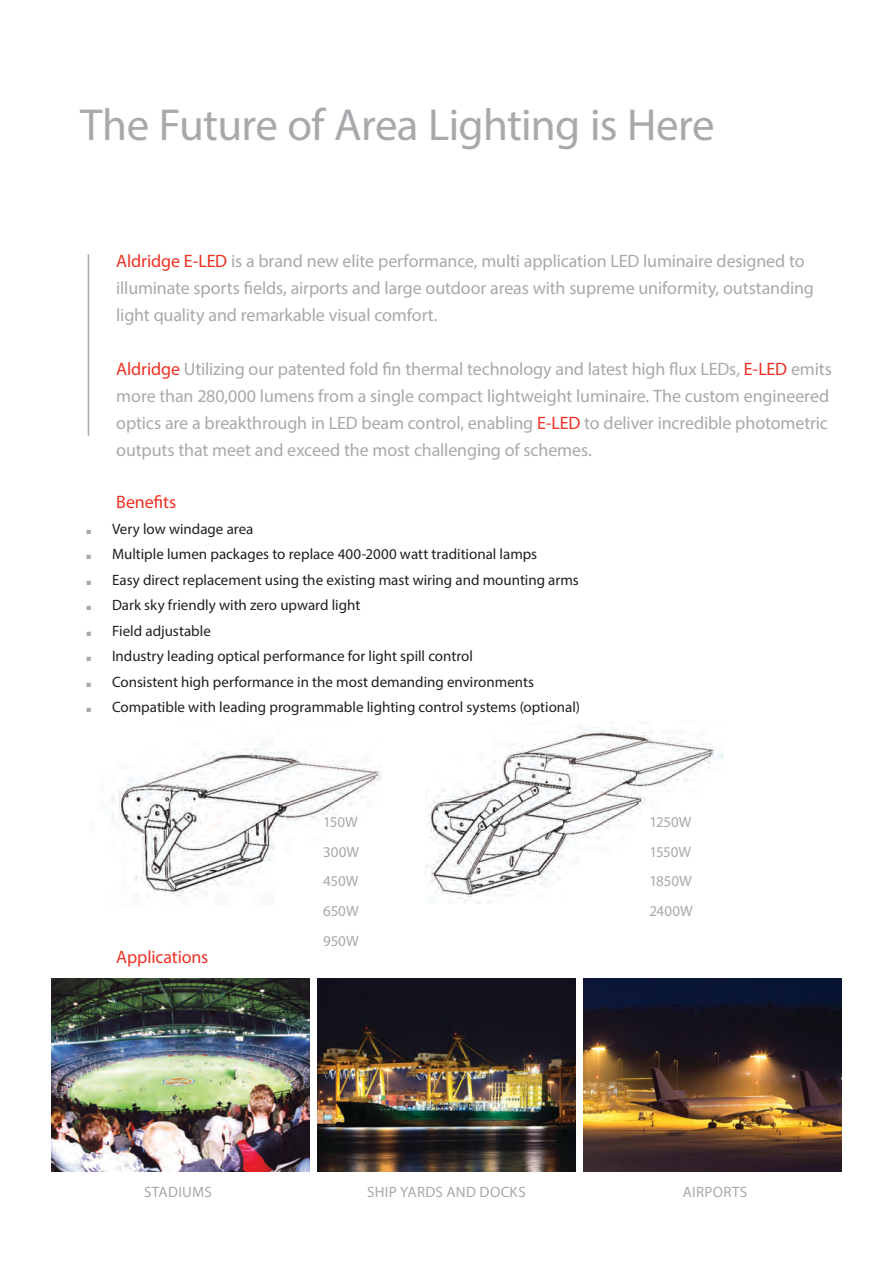
<style>
.page{position:relative;width:893px;height:1263px;background:#fff}
.page>*{position:absolute;margin:0;border:0;box-sizing:border-box;transform-origin:0 0}
.t1{font:45px "Myriad Pro";letter-spacing:-.015em;color:#a7a9ac}
.t2{font:18px/27px "Myriad Pro";letter-spacing:-.01em;color:#a7a9ac}
.t3{font:18px "Myriad Pro";letter-spacing:-.005em;color:#ee3224}
.t4{font:15px "Myriad Pro";color:#231f20}
.sub_heading{font:15px "Myriad Pro";letter-spacing:.005em;color:#a7a9ac}
.sub_heading-2{font:15px "Myriad Pro";letter-spacing:.025em;color:#a7a9ac}
.s1{color:#ee3224}
.s2{font-family:"DIN2014";font-weight:700;font-size:27px;color:#a7a9ac}
</style>
<div class="page">
<hr style="left:88px;top:254px;width:1px;height:182px;background:#a7a9ac">
<img style="left:110px;top:743px;width:272px;height:153px">
<img style="left:425px;top:726px;width:298px;height:177px">
<img style="left:52px;top:978px;width:257px;height:194px">
<img style="left:318px;top:978px;width:257px;height:194px">
<img style="left:584px;top:978px;width:257px;height:194px">
<p class="t1" style="left:80px;top:97px;width:636px">The Future of Area Lighting is Here</p>
<p class="t2" style="left:116px;top:247px;width:699px"><span class="s1">Aldridge E-LED</span> is a brand new elite performance, multi application LED luminaire designed to illuminate sports fields, airports and large outdoor areas with supreme uniformity, outstanding light quality and remarkable visual comfort.</p>
<p class="t2" style="left:116px;top:355px;width:717px"><span class="s1">Aldridge</span> Utilizing our patented fold fin thermal technology and latest high flux LEDs, <span class="s1">E-LED</span> emits more than 280,000 lumens from a single compact lightweight luminaire. The custom engineered optics are a breakthrough in LED beam control, enabling <span class="s1">E-LED</span> to deliver incredible photometric outputs that meet and exceed the most challenging of schemes.</p>
<p class="t3" style="left:116px;top:491px;width:61px">Benefits</p>
<p class="t4" style="left:85px;top:520px;width:170px"><span class="s2">.</span> Very low windage area</p>
<p class="t4" style="left:85px;top:545px;width:454px"><span class="s2">.</span> Multiple lumen packages to replace 400-2000 watt traditional lamps</p>
<p class="t4" style="left:85px;top:571px;width:495px"><span class="s2">.</span> Easy direct replacement using the existing mast wiring and mounting arms</p>
<p class="t4" style="left:85px;top:596px;width:277px"><span class="s2">.</span> Dark sky friendly with zero upward light</p>
<p class="t4" style="left:85px;top:622px;width:127px"><span class="s2">.</span> Field adjustable</p>
<p class="t4" style="left:85px;top:647px;width:389px"><span class="s2">.</span> Industry leading optical performance for light spill control</p>
<p class="t4" style="left:85px;top:673px;width:451px"><span class="s2">.</span> Consistent high performance in the most demanding environments</p>
<p class="t4" style="left:85px;top:698px;width:497px"><span class="s2">.</span> Compatible with leading programmable lighting control systems (optional)</p>
<p class="t3" style="left:116px;top:946px;width:94px">Applications</p>
<p class="sub_heading" style="left:323px;top:812px;width:36px">150W</p>
<p class="sub_heading" style="left:323px;top:842px;width:38px">300W</p>
<p class="sub_heading" style="left:323px;top:872px;width:37px">450W</p>
<p class="sub_heading" style="left:323px;top:902px;width:37px">650W</p>
<p class="sub_heading" style="left:323px;top:931px;width:37px">950W</p>
<p class="sub_heading" style="left:649px;top:812px;width:44px">1250W</p>
<p class="sub_heading" style="left:649px;top:842px;width:43px">1550W</p>
<p class="sub_heading" style="left:649px;top:872px;width:44px">1850W</p>
<p class="sub_heading" style="left:649px;top:902px;width:45px">2400W</p>
<p class="sub_heading" style="left:144px;top:1182px;width:69px">STADIUMS</p>
<p class="sub_heading" style="left:367px;top:1182px;width:160px">SHIP YARDS AND DOCKS</p>
<p class="sub_heading-2" style="left:683px;top:1182px;width:66px">AIRPORTS</p>
</div>
